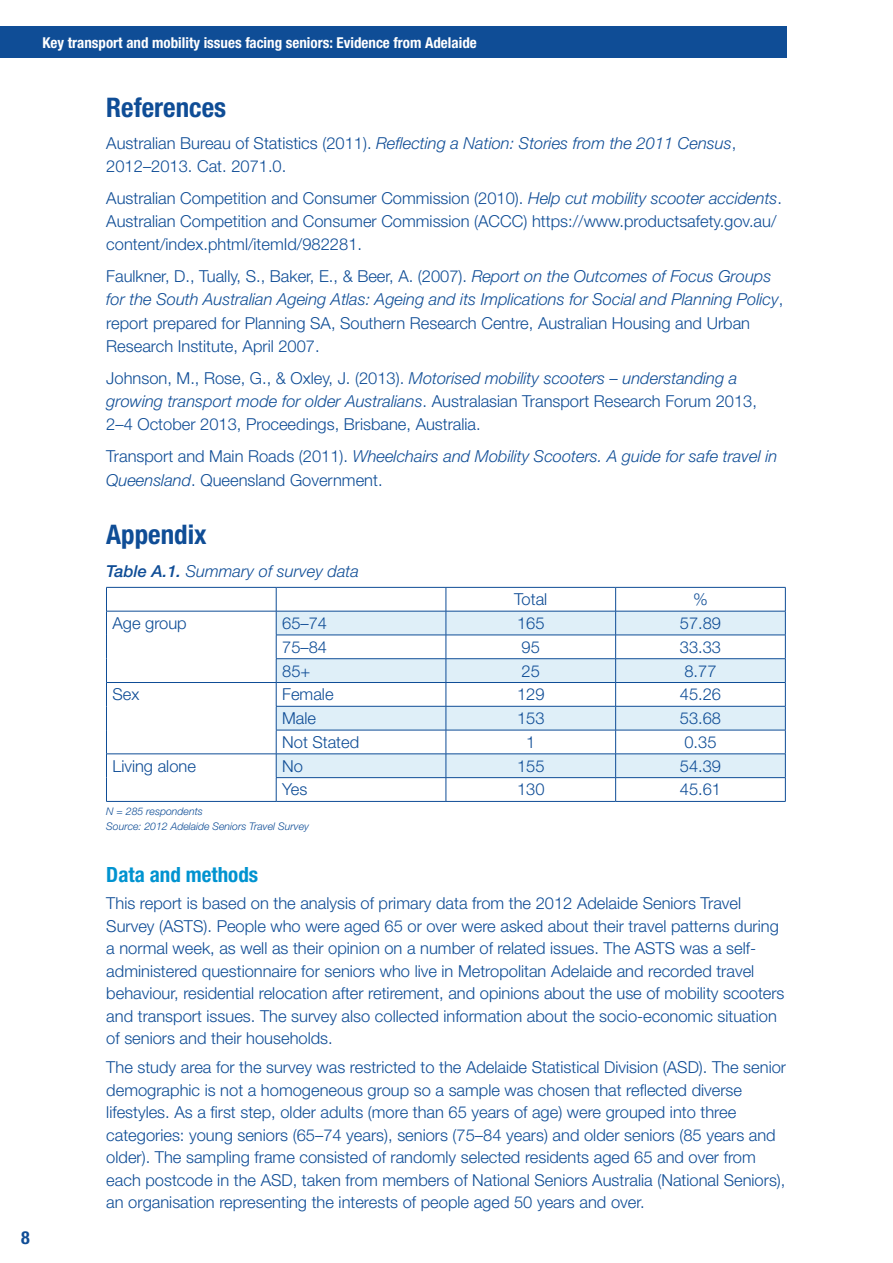
<style>
.page{position:relative;width:893px;height:1263px;background:#fff}
.page>*{position:absolute;margin:0;border:0;box-sizing:border-box;transform-origin:0 0}
._2014_005_SectionHea{font:700 condensed 27px "Helvetica Neue LT Std";color:#0f4d96}
._2014_010_Table_Note{font:700 condensed 21px "Helvetica Neue LT Std";color:#0093d0}
.t1{font:700 condensed 18px "Helvetica Neue LT Std";color:#0f4d96}
._2014_008_BodyCopy{font:300 16.5px/22.5px "Helvetica Neue LT Std";color:#0f4d96}
._2014_008_BodyCopy-2{font:italic 300 16.5px/24px "Helvetica Neue LT Std";color:#0f4d96}
._2014_016_Table_Figu{font:italic 300 16.5px "Helvetica Neue LT Std";color:#0f4d96}
.t2{font:700 condensed 15px "Helvetica Neue LT Std";color:#fff}
._2014_010_Table_Note-2{font:italic 300 10.5px/15px "Helvetica Neue LT Std";color:#0f4d96}
.s1{font-style:italic}
.s2{font-style:normal}
.s3{font-weight:500}
</style>
<div class="page">
<div style="left:0;top:27px;width:787px;height:31px;background:#0f4d96"></div>
<svg style="left:277px;top:612px;width:508px;height:165px;fill:#dfeff8"></svg>
<hr style="left:106px;top:587px;width:170px;height:1px;background:#0f4d96">
<hr style="left:276px;top:587px;width:170px;height:1px;background:#0f4d96">
<hr style="left:446px;top:587px;width:170px;height:1px;background:#0f4d96">
<hr style="left:616px;top:587px;width:169px;height:1px;background:#0f4d96">
<hr style="left:106px;top:611px;width:170px;height:1px;background:#0f4d96">
<hr style="left:276px;top:611px;width:170px;height:1px;background:#0f4d96">
<hr style="left:446px;top:611px;width:170px;height:1px;background:#0f4d96">
<hr style="left:616px;top:611px;width:169px;height:1px;background:#0f4d96">
<hr style="left:276px;top:635px;width:170px;height:1px;background:#0f4d96">
<hr style="left:446px;top:635px;width:170px;height:1px;background:#0f4d96">
<hr style="left:616px;top:635px;width:169px;height:1px;background:#0f4d96">
<hr style="left:276px;top:658px;width:170px;height:1px;background:#0f4d96">
<hr style="left:446px;top:658px;width:170px;height:1px;background:#0f4d96">
<hr style="left:616px;top:658px;width:169px;height:1px;background:#0f4d96">
<hr style="left:106px;top:682px;width:170px;height:1px;background:#0f4d96">
<hr style="left:276px;top:682px;width:170px;height:1px;background:#0f4d96">
<hr style="left:446px;top:682px;width:170px;height:1px;background:#0f4d96">
<hr style="left:616px;top:682px;width:169px;height:1px;background:#0f4d96">
<hr style="left:276px;top:706px;width:170px;height:1px;background:#0f4d96">
<hr style="left:446px;top:706px;width:170px;height:1px;background:#0f4d96">
<hr style="left:616px;top:706px;width:169px;height:1px;background:#0f4d96">
<hr style="left:276px;top:730px;width:170px;height:1px;background:#0f4d96">
<hr style="left:446px;top:730px;width:170px;height:1px;background:#0f4d96">
<hr style="left:616px;top:730px;width:169px;height:1px;background:#0f4d96">
<hr style="left:106px;top:754px;width:170px;height:1px;background:#0f4d96">
<hr style="left:276px;top:754px;width:170px;height:1px;background:#0f4d96">
<hr style="left:446px;top:754px;width:170px;height:1px;background:#0f4d96">
<hr style="left:616px;top:754px;width:169px;height:1px;background:#0f4d96">
<svg style="left:106px;top:587px;width:1px;height:214px"></svg>
<hr style="left:276px;top:777px;width:170px;height:1px;background:#0f4d96">
<svg style="left:276px;top:587px;width:1px;height:214px"></svg>
<hr style="left:446px;top:777px;width:170px;height:1px;background:#0f4d96">
<svg style="left:446px;top:587px;width:1px;height:214px"></svg>
<hr style="left:616px;top:777px;width:169px;height:1px;background:#0f4d96">
<svg style="left:615px;top:587px;width:1px;height:214px"></svg>
<svg style="left:785px;top:587px;width:1px;height:214px"></svg>
<hr style="left:106px;top:801px;width:170px;height:1px;background:#0f4d96">
<hr style="left:276px;top:801px;width:170px;height:1px;background:#0f4d96">
<hr style="left:446px;top:801px;width:170px;height:1px;background:#0f4d96">
<hr style="left:616px;top:801px;width:169px;height:1px;background:#0f4d96">
<p class="t2" style="left:43px;top:33px;width:436px">Key transport and mobility issues facing seniors: Evidence from Adelaide</p>
<p class="t1" style="left:21px;top:1226px;width:10px">8</p>
<p class="_2014_005_SectionHea" style="left:106px;top:91px;width:121px">References</p>
<p class="_2014_008_BodyCopy" style="left:106px;top:131px;width:631px;line-height:23.2px">Australian Bureau of Statistics (2011). <span class="s1">Reflecting a Nation: Stories from the 2011 Census</span>,<br>2012–2013. Cat. 2071.0.</p>
<p class="_2014_008_BodyCopy" style="left:106px;top:186px;width:677px;line-height:23.2px">Australian Competition and Consumer Commission (2010). <span class="s1">Help cut mobility scooter accidents</span>.<br>Australian Competition and Consumer Commission (ACCC) https://www.productsafety.gov.au/ content/index.phtml/itemId/982281.</p>
<p class="_2014_008_BodyCopy" style="left:106px;top:264px;width:678px;line-height:23.2px">Faulkner, D., Tually, S., Baker, E., &amp; Beer, A. (2007). <span class="s1">Report on the Outcomes of Focus Groups for the South Australian Ageing Atlas: Ageing and its Implications for Social and Planning Policy</span>, report prepared for Planning SA, Southern Research Centre, Australian Housing and Urban Research Institute, April 2007.</p>
<p class="_2014_008_BodyCopy" style="left:106px;top:366px;width:652px;line-height:23.2px">Johnson, M., Rose, G., &amp; Oxley, J. (2013). <span class="s1">Motorised mobility scooters – understanding a growing transport mode for older Australians</span>. Australasian Transport Research Forum 2013,<br>2–4 October 2013, Proceedings, Brisbane, Australia.</p>
<p class="_2014_008_BodyCopy-2" style="left:106px;top:444px;width:672px"><span class="s2">Transport and Main Roads (2011).</span> Wheelchairs and Mobility Scooters. A guide for safe travel in<br>Queensland<span class="s2">. Queensland Government.</span></p>
<p class="_2014_005_SectionHea" style="left:106px;top:518px;width:102px">Appendix</p>
<p class="_2014_016_Table_Figu" style="left:106px;top:561px;width:254px"><span class="s3">Table A.1.</span> Summary of survey data</p>
<p class="_2014_008_BodyCopy" style="left:514px;top:588px;width:35px">Total</p>
<p class="_2014_008_BodyCopy" style="left:693px;top:588px;width:16px">%</p>
<p class="_2014_008_BodyCopy" style="left:112px;top:611px;width:76px">Age group</p>
<p class="_2014_008_BodyCopy" style="left:282px;top:611px;width:46px">65–74</p>
<p class="_2014_008_BodyCopy" style="left:517px;top:611px;width:29px">165</p>
<p class="_2014_008_BodyCopy" style="left:680px;top:611px;width:43px">57.89</p>
<p class="_2014_008_BodyCopy" style="left:282px;top:635px;width:46px">75–84</p>
<p class="_2014_008_BodyCopy" style="left:522px;top:635px;width:20px">95</p>
<p class="_2014_008_BodyCopy" style="left:680px;top:635px;width:43px">33.33</p>
<p class="_2014_008_BodyCopy" style="left:282px;top:659px;width:30px">85+</p>
<p class="_2014_008_BodyCopy" style="left:522px;top:659px;width:20px">25</p>
<p class="_2014_008_BodyCopy" style="left:684px;top:659px;width:34px">8.77</p>
<p class="_2014_008_BodyCopy" style="left:112px;top:683px;width:28px">Sex</p>
<p class="_2014_008_BodyCopy" style="left:282px;top:683px;width:53px">Female</p>
<p class="_2014_008_BodyCopy" style="left:517px;top:683px;width:29px">129</p>
<p class="_2014_008_BodyCopy" style="left:680px;top:683px;width:43px">45.26</p>
<p class="_2014_008_BodyCopy" style="left:282px;top:707px;width:35px">Male</p>
<p class="_2014_008_BodyCopy" style="left:517px;top:707px;width:29px">153</p>
<p class="_2014_008_BodyCopy" style="left:680px;top:707px;width:43px">53.68</p>
<p class="_2014_008_BodyCopy" style="left:282px;top:730px;width:79px">Not Stated</p>
<p class="_2014_008_BodyCopy" style="left:526px;top:730px;width:11px">1</p>
<p class="_2014_008_BodyCopy" style="left:684px;top:730px;width:34px">0.35</p>
<p class="_2014_008_BodyCopy" style="left:112px;top:754px;width:85px">Living alone</p>
<p class="_2014_008_BodyCopy" style="left:282px;top:754px;width:22px">No</p>
<p class="_2014_008_BodyCopy" style="left:517px;top:754px;width:29px">155</p>
<p class="_2014_008_BodyCopy" style="left:680px;top:754px;width:43px">54.39</p>
<p class="_2014_008_BodyCopy" style="left:282px;top:778px;width:27px">Yes</p>
<p class="_2014_008_BodyCopy" style="left:517px;top:778px;width:29px">130</p>
<p class="_2014_008_BodyCopy" style="left:680px;top:778px;width:43px">45.61</p>
<p class="_2014_010_Table_Note-2" style="left:106px;top:803px;width:204px">N = 285 respondents<br>Source: 2012 Adelaide Seniors Travel Survey</p>
<p class="_2014_010_Table_Note" style="left:106px;top:862px;width:153px">Data and methods</p>
<p class="_2014_008_BodyCopy" style="left:106px;top:892px;width:680px">This report is based on the analysis of primary data from the 2012 Adelaide Seniors Travel Survey (ASTS). People who were aged 65 or over were asked about their travel patterns during a normal week, as well as their opinion on a number of related issues. The ASTS was a self&shy;administered questionnaire for seniors who live in Metropolitan Adelaide and recorded travel behaviour, residential relocation after retirement, and opinions about the use of mobility scooters and transport issues. The survey also collected information about the socio-economic situation of seniors and their households.</p>
<p class="_2014_008_BodyCopy" style="left:106px;top:1055px;width:681px">The study area for the survey was restricted to the Adelaide Statistical Division (ASD). The senior demographic is not a homogeneous group so a sample was chosen that reflected diverse lifestyles. As a first step, older adults (more than 65 years of age) were grouped into three categories: young seniors (65–74 years), seniors (75–84 years) and older seniors (85 years and older). The sampling frame consisted of randomly selected residents aged 65 and over from each postcode in the ASD, taken from members of National Seniors Australia (National Seniors), an organisation representing the interests of people aged 50 years and over.</p>
</div>
